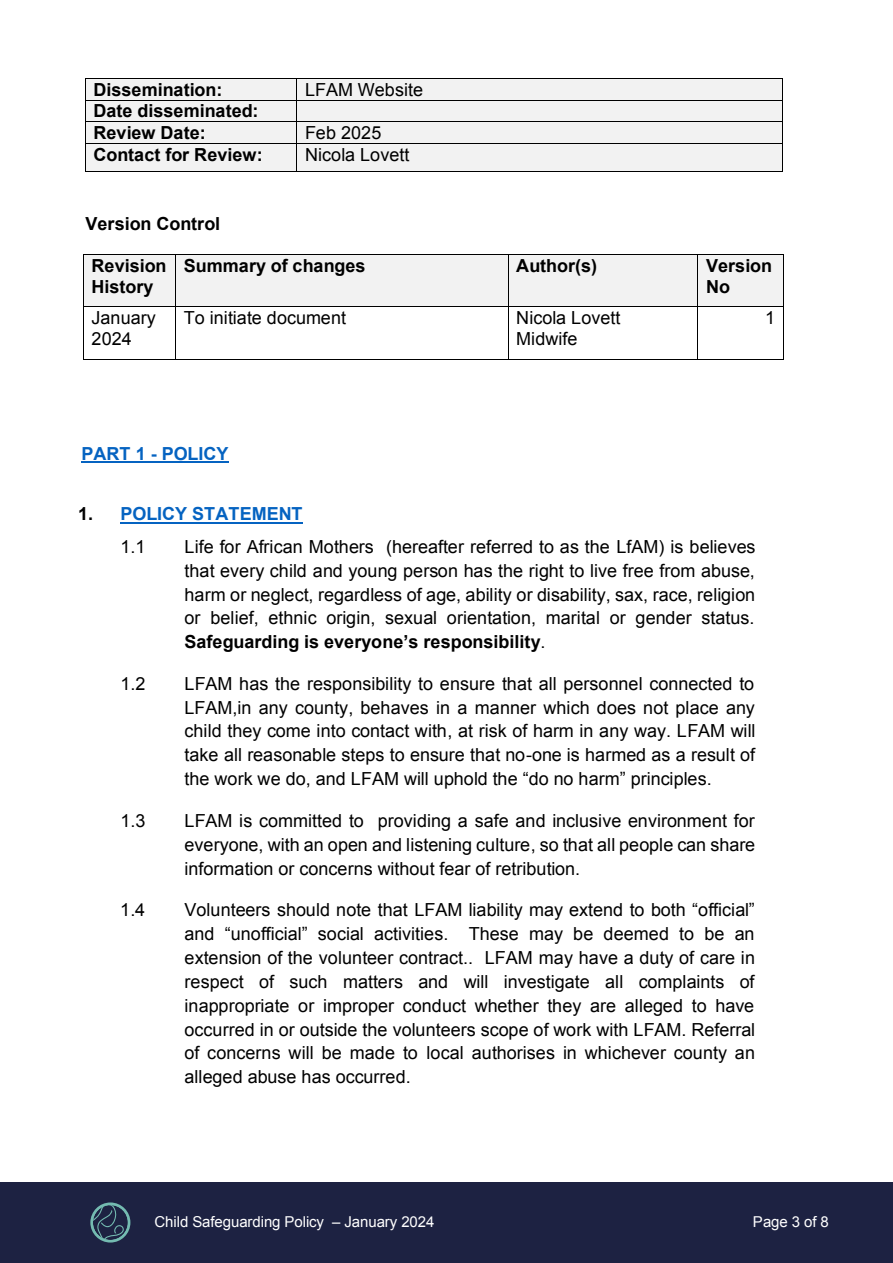
<style>
.page{position:relative;width:893px;height:1263px;background:#fff}
.page>*{position:absolute;margin:0;border:0;box-sizing:border-box;transform-origin:0 0}
.t1{font:18px/23.9px "Arial";letter-spacing:.005em;color:#000;text-align:justify}
.t2{font:700 18px/20.7px "Arial";letter-spacing:.005em;color:#000}
.t3{font:700 18px/32.7px "Arial";color:#0563c1}
.t4{font:15px "Arial";letter-spacing:-.005em;color:#fff}
.s1{color:#000}
.s2{font-weight:400;color:#000}
.s3{font-weight:700}
</style>
<div class="page">
<div style="left:86px;top:79px;width:210px;height:21px;background:#f2f2f2"></div>
<div style="left:297px;top:79px;width:485px;height:21px;background:#f2f2f2"></div>
<hr style="left:86px;top:78px;width:210px;height:1px;background:#000">
<hr style="left:297px;top:78px;width:485px;height:1px;background:#000">
<div style="left:86px;top:101px;width:210px;height:20px;background:#f2f2f2"></div>
<div style="left:297px;top:101px;width:485px;height:20px;background:#f2f2f2"></div>
<hr style="left:86px;top:100px;width:210px;height:1px;background:#000">
<hr style="left:297px;top:100px;width:485px;height:1px;background:#000">
<div style="left:86px;top:122px;width:210px;height:21px;background:#f2f2f2"></div>
<div style="left:297px;top:122px;width:485px;height:21px;background:#f2f2f2"></div>
<hr style="left:86px;top:121px;width:210px;height:1px;background:#000">
<hr style="left:297px;top:121px;width:485px;height:1px;background:#000">
<div style="left:86px;top:144px;width:210px;height:27px;background:#f2f2f2"></div>
<div style="left:297px;top:144px;width:485px;height:27px;background:#f2f2f2"></div>
<hr style="left:86px;top:143px;width:210px;height:1px;background:#000">
<hr style="left:297px;top:143px;width:485px;height:1px;background:#000">
<svg style="left:85px;top:78px;width:1px;height:94px"></svg>
<hr style="left:86px;top:171px;width:210px;height:1px;background:#000">
<svg style="left:296px;top:78px;width:1px;height:94px"></svg>
<hr style="left:297px;top:171px;width:485px;height:1px;background:#000">
<svg style="left:782px;top:78px;width:1px;height:94px"></svg>
<div style="left:84px;top:255px;width:91px;height:51px;background:#f2f2f2"></div>
<div style="left:176px;top:255px;width:332px;height:51px;background:#f2f2f2"></div>
<div style="left:509px;top:255px;width:188px;height:51px;background:#f2f2f2"></div>
<div style="left:698px;top:255px;width:85px;height:51px;background:#f2f2f2"></div>
<hr style="left:84px;top:254px;width:91px;height:1px;background:#000">
<hr style="left:176px;top:254px;width:332px;height:1px;background:#000">
<hr style="left:509px;top:254px;width:188px;height:1px;background:#000">
<hr style="left:698px;top:254px;width:85px;height:1px;background:#000">
<hr style="left:83px;top:255px;width:1px;height:51px;background:#000">
<hr style="left:175px;top:255px;width:1px;height:51px;background:#000">
<hr style="left:508px;top:255px;width:1px;height:51px;background:#000">
<hr style="left:697px;top:255px;width:1px;height:51px;background:#000">
<hr style="left:783px;top:255px;width:1px;height:51px;background:#000">
<hr style="left:84px;top:306px;width:91px;height:1px;background:#000">
<hr style="left:176px;top:306px;width:332px;height:1px;background:#000">
<hr style="left:509px;top:306px;width:188px;height:1px;background:#000">
<hr style="left:698px;top:306px;width:85px;height:1px;background:#000">
<hr style="left:83px;top:307px;width:1px;height:52px;background:#000">
<hr style="left:84px;top:359px;width:91px;height:1px;background:#000">
<hr style="left:175px;top:307px;width:1px;height:52px;background:#000">
<hr style="left:176px;top:359px;width:332px;height:1px;background:#000">
<hr style="left:508px;top:307px;width:1px;height:52px;background:#000">
<hr style="left:509px;top:359px;width:188px;height:1px;background:#000">
<hr style="left:697px;top:307px;width:1px;height:52px;background:#000">
<hr style="left:698px;top:359px;width:85px;height:1px;background:#000">
<hr style="left:783px;top:307px;width:1px;height:52px;background:#000">
<hr style="left:81px;top:461px;width:147px;height:2px;background:#0563c1">
<hr style="left:120px;top:522px;width:183px;height:2px;background:#0563c1">
<div style="left:0;top:1182px;width:893px;height:81px;background:#1d2242"></div>
<svg style="left:90px;top:1202px;width:40px;height:41px"></svg>
<svg style="left:93px;top:1205px;width:35px;height:35px"></svg>
<svg style="left:93px;top:1205px;width:31px;height:35px"></svg>
<p class="t2" style="left:93px;top:80px;width:130px">Dissemination:</p>
<p class="t1" style="left:305px;top:78px;width:119px">LFAM Website</p>
<p class="t2" style="left:93px;top:101px;width:167px;line-height:21.3px">Date disseminated:<br>Review Date:</p>
<p class="t1" style="left:305px;top:121px;width:78px">Feb 2025</p>
<p class="t2" style="left:93px;top:145px;width:171px">Contact for Review:</p>
<p class="t1" style="left:305px;top:143px;width:106px">Nicola Lovett</p>
<p class="t2" style="left:86px;top:214px;width:136px">Version Control</p>
<p class="t2" style="left:92px;top:256px;width:77px">Revision<br>History</p>
<p class="t2" style="left:184px;top:256px;width:183px">Summary of changes</p>
<p class="t2" style="left:516px;top:256px;width:82px">Author(s)</p>
<p class="t2" style="left:706px;top:256px;width:68px">Version<br>No</p>
<p class="t1" style="left:92px;top:307px;width:66px;line-height:21px">January<br>2024</p>
<p class="t1" style="left:184px;top:306px;width:164px">To initiate document</p>
<p class="t1" style="left:516px;top:307px;width:106px;line-height:21px">Nicola Lovett<br>Midwife</p>
<p class="t1" style="left:765px;top:306px;width:12px">1</p>
<p class="t3" style="left:81px;top:437px;width:149px">PART 1 - POLICY</p>
<p class="t3" style="left:120px;top:498px;width:183px;text-indent:-42px"><span class="s1">1.</span> POLICY STATEMENT<br><span class="s2">1.1</span></p>
<p class="t1" style="left:184px;top:535px;width:572px">Life for African Mothers (hereafter referred to as the LfAM) is believes that every child and young person has the right to live free from abuse, harm or neglect, regardless of age, ability or disability, sax, race, religion or belief, ethnic origin, sexual orientation, marital or gender status.<br><span class="s3">Safeguarding is everyone’s responsibility</span>.</p>
<p class="t1" style="left:120px;top:672px;width:27px">1.2</p>
<p class="t1" style="left:184px;top:672px;width:572px">LFAM has the responsibility to ensure that all personnel connected to LFAM,in any county, behaves in a manner which does not place any child they come into contact with, at risk of harm in any way. LFAM will take all reasonable steps to ensure that no-one is harmed as a result of the work we do, and LFAM will uphold the “do no harm” principles.</p>
<p class="t1" style="left:120px;top:809px;width:27px">1.3</p>
<p class="t1" style="left:184px;top:809px;width:572px">LFAM is committed to providing a safe and inclusive environment for everyone, with an open and listening culture, so that all people can share information or concerns without fear of retribution.</p>
<p class="t1" style="left:120px;top:898px;width:27px">1.4</p>
<p class="t1" style="left:184px;top:898px;width:572px">Volunteers should note that LFAM liability may extend to both “official” and “unofficial” social activities. These may be deemed to be an extension of the volunteer contract.. LFAM may have a duty of care in respect of such matters and will investigate all complaints of inappropriate or improper conduct whether they are alleged to have occurred in or outside the volunteers scope of work with LFAM. Referral of concerns will be made to local authorises in whichever county an alleged abuse has occurred.</p>
<p class="t4" style="left:155px;top:1211px;width:281px">Child Safeguarding Policy – January 2024</p>
<p class="t4" style="left:753px;top:1211px;width:78px">Page 3 of 8</p>
</div>
